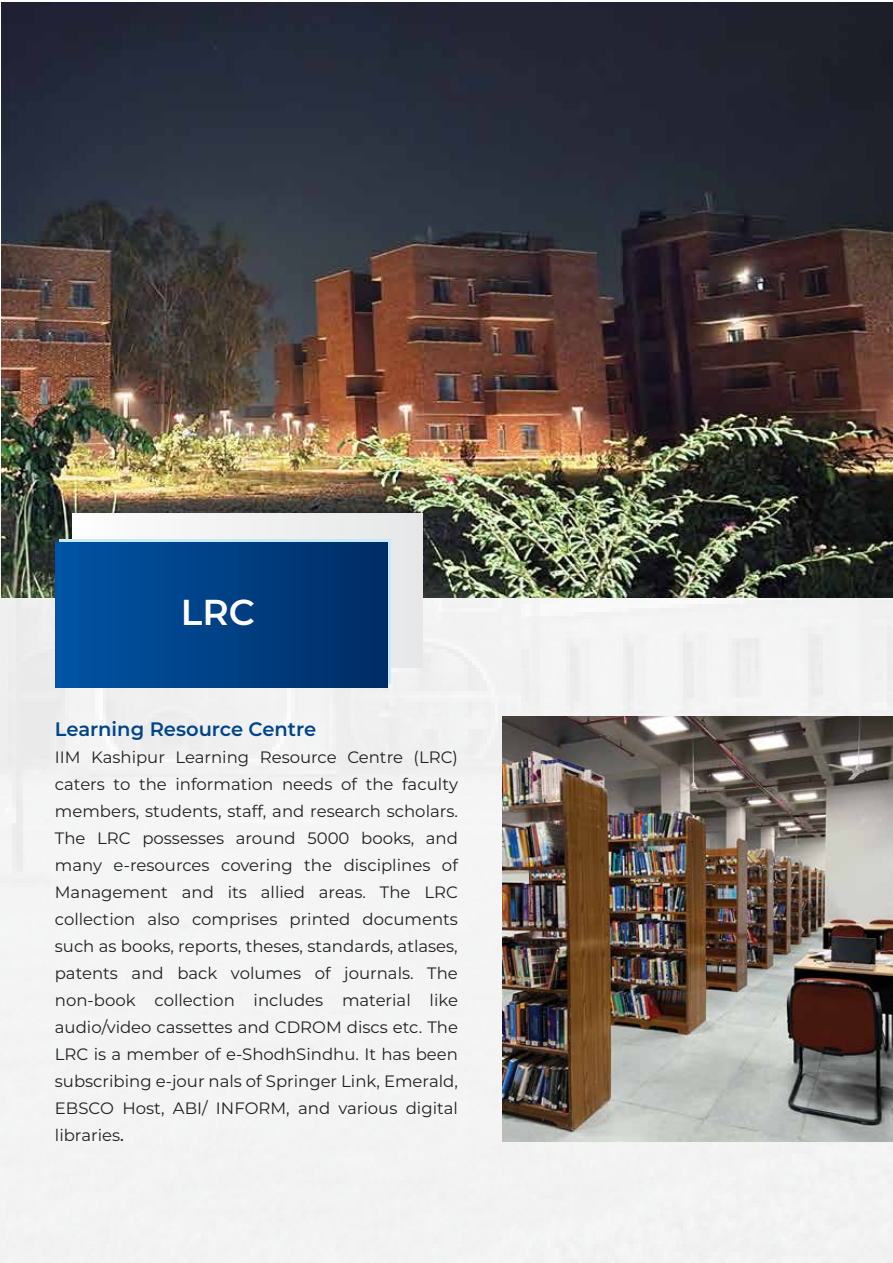
<style>
.page{position:relative;width:893px;height:1263px;background:#fff}
.page>*{position:absolute;margin:0;border:0;box-sizing:border-box;transform-origin:0 0}
.t1{font:600 36px "Montserrat";color:#fff}
.t2{font:600 19.5px "Montserrat";color:#00458b}
.t3{font:16.5px/27px "Montserrat";color:#231f20;text-align:justify}
.s1{font-weight:500}
</style>
<div class="page">
<div style="left:0;top:2px;width:893px;height:1261px;background:#f3f4f4"></div>
<img style="left:2px;top:2px;width:891px;height:596px">
<div style="left:72px;top:513px;width:350px;height:155px;background:linear-gradient(to right,#fdfdfd,#e6e7e8)"></div>
<div style="left:59px;top:539px;width:332px;height:145px;background:#c7eafb"></div>
<div style="left:56px;top:542px;width:331px;height:145px;background:linear-gradient(to right,#0054a5,#002c65)"></div>
<img style="left:502px;top:716px;width:391px;height:425px">
<h1 class="t1" style="left:181px;top:587px;width:76px">LRC</h1>
<p class="t2" style="left:55px;top:715px;width:263px">Learning Resource Centre</p>
<p class="t3" style="left:55px;top:743px;width:405px">IIM Kashipur Learning Resource Centre (LRC) caters to the information needs of the faculty members, students, staff, and research scholars.<br>The LRC possesses around 5000 books, and many e-resources covering the disciplines of Management and its allied areas. The LRC collection also comprises printed documents such as books, reports, theses, standards, atlases, patents and back volumes of journals. The non-book collection includes material like audio/video cassettes and CDROM discs etc. The LRC is a member of e-ShodhSindhu. It has been subscribing e-jour nals of Springer Link, Emerald, EBSCO Host, ABI/ INFORM, and various digital libraries<span class="s1">.</span></p>
</div>
